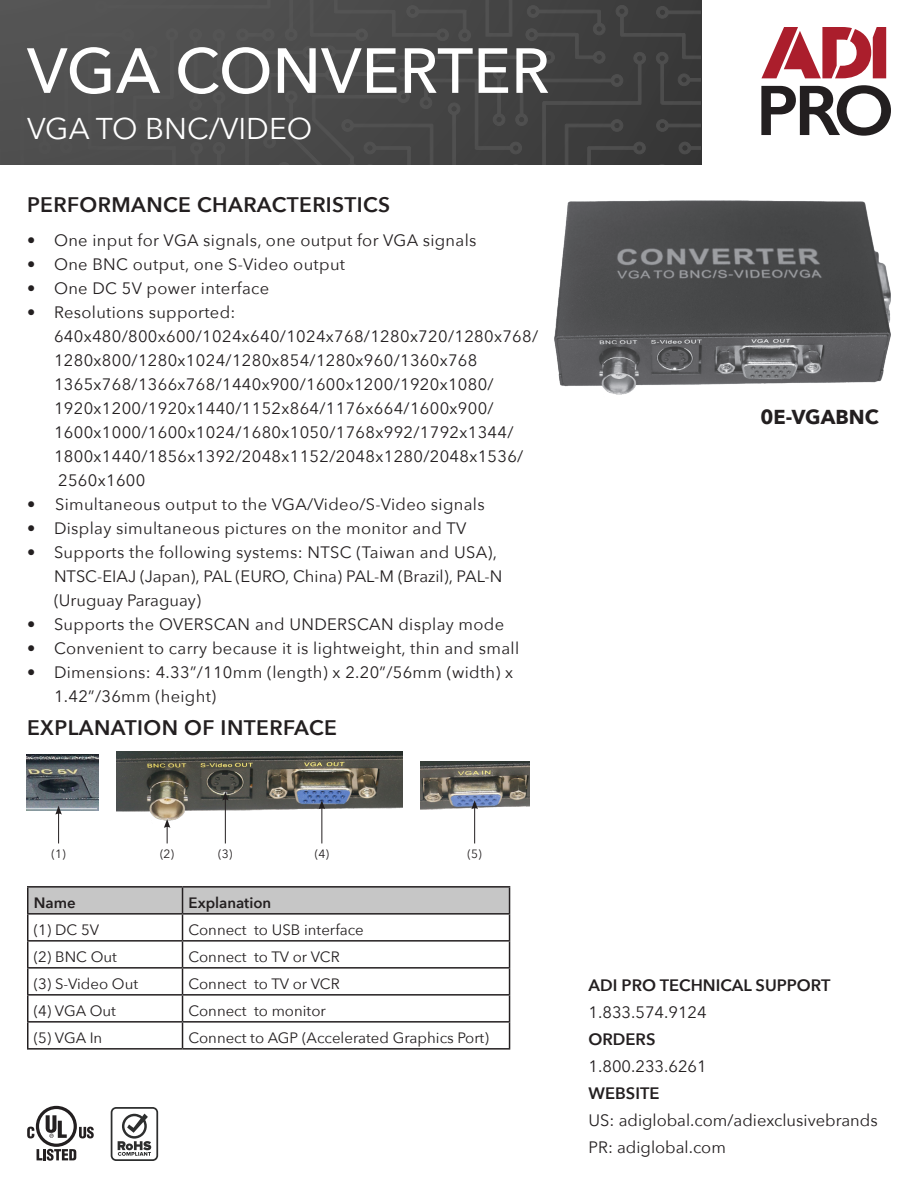
<style>
.page{position:relative;width:918px;height:1188px;background:#fff}
.page>*{position:absolute;margin:0;border:0;box-sizing:border-box;transform-origin:0 0}
.t1{font:500 63px "Avenir Next";color:#fff}
.t2{font:30px "Avenir Next";color:#fff}
.t3{font:600 21px "Avenir Next";letter-spacing:.02em;color:#231f20}
.Vantage_text{font:700 20.1px "Avenir Next";color:#231f20}
.t4{font:16.5px/24px "Avenir Next";letter-spacing:.02em;color:#231f20}
.t5{font:16.5px/24px "Avenir Next";color:#231f20}
.t6{font:600 16.5px "Avenir Next";color:#231f20}
.t7{font:15px "Avenir Next";color:#231f20}
.t8{font:600 15px "Avenir Next";color:#231f20}
.t9{font:12px "Avenir Next";color:#231f20}
</style>
<div class="page">
<svg style="left:0;top:0;width:701px;height:165px;background:#484848"></svg>
<svg style="left:111px;top:1107px;width:47px;height:54px"></svg>
<div style="left:36px;top:1106px;width:41px;height:41px;border:3px solid #231f20;border-radius:50%"></div>
<svg style="left:46px;top:1115px;width:21px;height:23px"></svg>
<svg style="left:27px;top:1127px;width:7px;height:11px"></svg>
<svg style="left:37px;top:1149px;width:39px;height:12px"></svg>
<svg style="left:79px;top:1127px;width:15px;height:11px"></svg>
<svg style="left:761px;top:27px;width:125px;height:51px"></svg>
<svg style="left:761px;top:85px;width:130px;height:51px"></svg>
<img style="left:554px;top:200px;width:337px;height:195px">
<img style="left:117px;top:752px;width:285px;height:73px">
<svg style="left:164px;top:819px;width:6px;height:24px"></svg>
<img style="left:27px;top:755px;width:72px;height:55px">
<img style="left:420px;top:762px;width:109px;height:48px">
<hr style="left:58px;top:812px;width:1px;height:31px;background:#231f20">
<svg style="left:55px;top:806px;width:7px;height:9px"></svg>
<hr style="left:225px;top:798px;width:1px;height:45px;background:#231f20">
<svg style="left:222px;top:792px;width:7px;height:9px"></svg>
<hr style="left:322px;top:807px;width:1px;height:36px;background:#231f20">
<svg style="left:319px;top:800px;width:6px;height:9px"></svg>
<hr style="left:474px;top:807px;width:1px;height:36px;background:#231f20">
<svg style="left:471px;top:800px;width:7px;height:9px"></svg>
<hr style="left:27px;top:886px;width:156px;height:2px;background:#231f20">
<hr style="left:183px;top:886px;width:327px;height:2px;background:#231f20">
<svg style="left:27px;top:887px;width:483px;height:161px"></svg>
<hr style="left:27px;top:1048px;width:156px;height:2px;background:#231f20">
<hr style="left:183px;top:1048px;width:327px;height:2px;background:#231f20">
<p class="t1" style="left:27px;top:17px;width:524px">VGA CONVERTER</p>
<p class="t2" style="left:27px;top:103px;width:287px">VGA TO BNC/VIDEO</p>
<p class="t3" style="left:27px;top:186px;width:365px">PERFORMANCE CHARACTERISTICS</p>
<p class="t4" style="left:27px;top:228px;width:451px">• One input for VGA signals, one output for VGA signals</p>
<p class="t4" style="left:27px;top:252px;width:320px">• One BNC output, one S-Video output</p>
<p class="t4" style="left:27px;top:276px;width:244px">• One DC 5V power interface</p>
<p class="t4" style="left:54px;top:300px;width:486px;text-indent:-27px">• Resolutions supported:<br>640x480/800x600/1024x640/1024x768/1280x720/1280x768/</p>
<p class="t4" style="left:54px;top:348px;width:425px">1280x800/1280x1024/1280x854/1280x960/1360x768</p>
<p class="t4" style="left:54px;top:372px;width:441px">1365x768/1366x768/1440x900/1600x1200/1920x1080/</p>
<p class="t4" style="left:54px;top:396px;width:441px">1920x1200/1920x1440/1152x864/1176x664/1600x900/</p>
<p class="t4" style="left:54px;top:420px;width:461px">1600x1000/1600x1024/1680x1050/1768x992/1792x1344/</p>
<p class="t4" style="left:54px;top:444px;width:471px">1800x1440/1856x1392/2048x1152/2048x1280/2048x1536/<br>2560x1600</p>
<p class="t4" style="left:27px;top:492px;width:459px">• Simultaneous output to the VGA/Video/S-Video signals</p>
<p class="t4" style="left:27px;top:516px;width:441px">• Display simultaneous pictures on the monitor and TV</p>
<p class="t5" style="left:54px;top:540px;width:450px;text-indent:-27px">• Supports the following systems: NTSC (Taiwan and USA),<br>NTSC-EIAJ (Japan), PAL (EURO, China) PAL-M (Brazil), PAL-N (Uruguay Paraguay)</p>
<p class="t4" style="left:27px;top:612px;width:479px">• Supports the OVERSCAN and UNDERSCAN display mode</p>
<p class="t4" style="left:27px;top:636px;width:494px">• Convenient to carry because it is lightweight, thin and small</p>
<p class="t4" style="left:54px;top:660px;width:461px;text-indent:-27px">• Dimensions: 4.33”/110mm (length) x 2.20”/56mm (width) x<br>1.42”/36mm (height)</p>
<p class="t3" style="left:27px;top:710px;width:312px">EXPLANATION OF INTERFACE</p>
<p class="Vantage_text" style="left:760px;top:400px;width:120px">0E-VGABNC</p>
<p class="t9" style="left:52px;top:844px;width:16px">(1)</p>
<p class="t9" style="left:160px;top:844px;width:16px">(2)</p>
<p class="t9" style="left:218px;top:844px;width:16px">(3)</p>
<p class="t9" style="left:315px;top:844px;width:16px">(4)</p>
<p class="t9" style="left:468px;top:844px;width:16px">(5)</p>
<p class="t8" style="left:34px;top:890px;width:43px">Name</p>
<p class="t8" style="left:189px;top:890px;width:84px">Explanation</p>
<p class="t7" style="left:34px;top:917px;width:67px">(1) DC 5V</p>
<p class="t7" style="left:189px;top:917px;width:177px">Connect to USB interface</p>
<p class="t7" style="left:34px;top:944px;width:85px">(2) BNC Out</p>
<p class="t7" style="left:189px;top:944px;width:153px">Connect to TV or VCR</p>
<p class="t7" style="left:34px;top:971px;width:106px">(3) S-Video Out</p>
<p class="t7" style="left:189px;top:971px;width:153px">Connect to TV or VCR</p>
<p class="t7" style="left:34px;top:998px;width:84px">(4) VGA Out</p>
<p class="t7" style="left:189px;top:998px;width:139px">Connect to monitor</p>
<p class="t7" style="left:34px;top:1025px;width:70px">(5) VGA In</p>
<p class="t7" style="left:189px;top:1025px;width:302px">Connect to AGP (Accelerated Graphics Port)</p>
<p class="t6" style="left:589px;top:971px;width:243px">ADI PRO TECHNICAL SUPPORT</p>
<p class="t5" style="left:589px;top:999px;width:120px">1.833.574.9124</p>
<p class="t6" style="left:589px;top:1025px;width:68px">ORDERS</p>
<p class="t5" style="left:589px;top:1053px;width:120px">1.800.233.6261</p>
<p class="t6" style="left:589px;top:1079px;width:72px">WEBSITE</p>
<p class="t5" style="left:589px;top:1107px;width:291px">US: adiglobal.com/adiexclusivebrands</p>
<p class="t5" style="left:589px;top:1134px;width:139px">PR: adiglobal.com</p>
</div>
